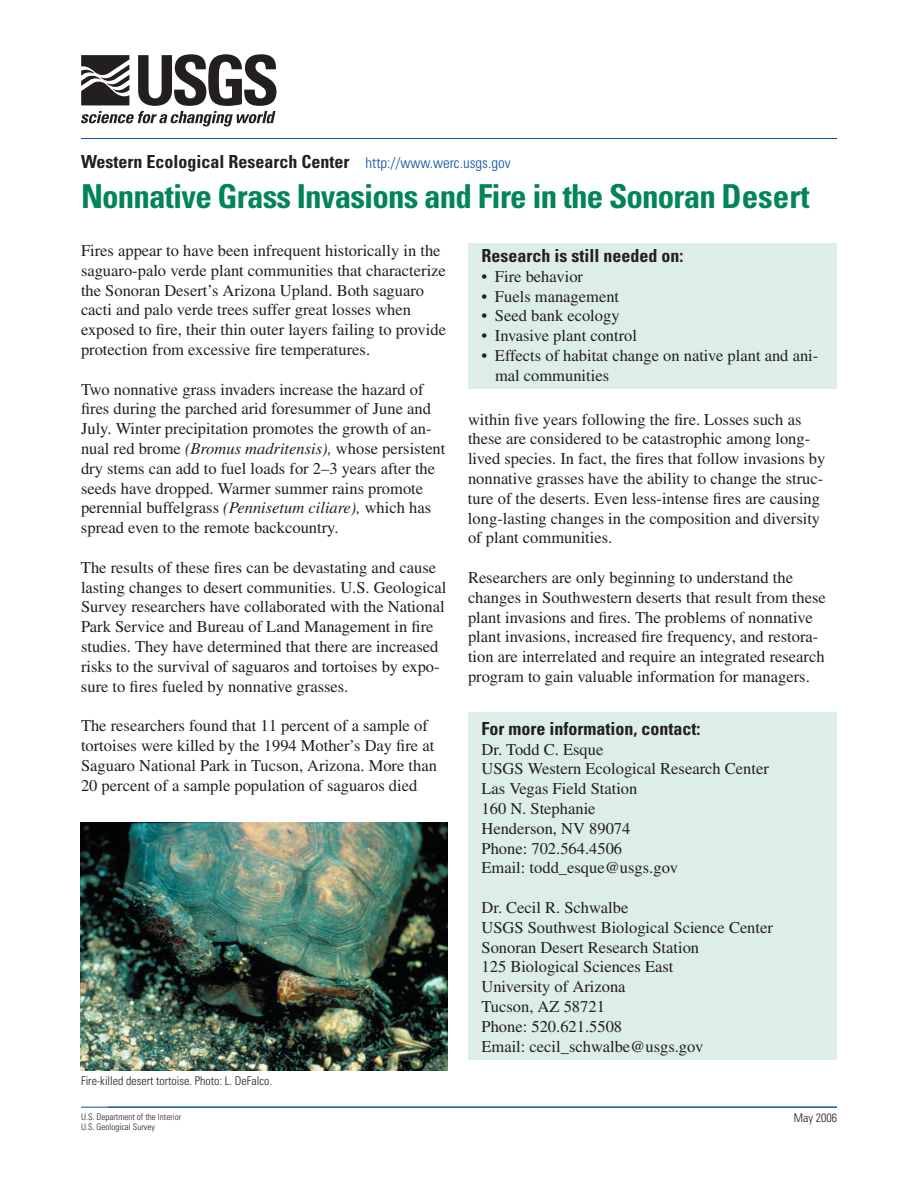
<style>
.page{position:relative;width:918px;height:1188px;background:#fff}
.page>*{position:absolute;margin:0;border:0;box-sizing:border-box;transform-origin:0 0}
.t1{font:700 condensed 33px "Univers";letter-spacing:-.025em;color:#008559}
.t2{font:700 condensed 18px "Univers";color:#231f20}
.t3{font:16.5px/19.8px "Times";color:#231f20}
.t4{font:300 condensed 12px "Univers";color:#231f20}
.t5{font:300 condensed 9px/10.8px "Univers";color:#231f20}
.s1{font-weight:300;font-size:15px;color:#094fa3}
.s2{font-style:italic}
</style>
<div class="page">
<hr style="left:81px;top:1107px;width:756px;height:1px;background:#094fa3">
<hr style="left:81px;top:138px;width:756px;height:1px;background:#094fa3">
<svg style="left:81px;top:54px;width:196px;height:73px"></svg>
<div style="left:468px;top:712px;width:369px;height:348px;background:#ddede7"></div>
<div style="left:468px;top:243px;width:369px;height:145px;background:#ddede7"></div>
<img style="left:81px;top:822px;width:367px;height:248px">
<p class="t2" style="left:81px;top:151px;width:431px">Western Ecological Research Center <span class="s1">http://www.werc.usgs.gov</span></p>
<h1 class="t1" style="left:81px;top:176px;width:730px">Nonnative Grass Invasions and Fire in the Sonoran Desert</h1>
<p class="t3" style="left:81px;top:240px;width:367px">Fires appear to have been infrequent historically in the saguaro-palo verde plant communities that characterize the Sonoran Desert’s Arizona Upland. Both saguaro cacti and palo verde trees suffer great losses when exposed to fire, their thin outer layers failing to provide protection from excessive fire temperatures.</p>
<p class="t3" style="left:81px;top:379px;width:366px">Two nonnative grass invaders increase the hazard of fires during the parched arid foresummer of June and July. Winter precipitation promotes the growth of an&shy;nual red brome <span class="s2">(Bromus madritensis),</span> whose persistent dry stems can add to fuel loads for 2–3 years after the seeds have dropped. Warmer summer rains promote perennial buffelgrass <span class="s2">(Pennisetum ciliare),</span> which has spread even to the remote backcountry.</p>
<p class="t3" style="left:81px;top:557px;width:367px">The results of these fires can be devastating and cause lasting changes to desert communities. U.S. Geological Survey researchers have collaborated with the National Park Service and Bureau of Land Management in fire studies. They have determined that there are increased risks to the survival of saguaros and tortoises by expo&shy;sure to fires fueled by nonnative grasses.</p>
<p class="t3" style="left:81px;top:716px;width:357px">The researchers found that 11 percent of a sample of tortoises were killed by the 1994 Mother’s Day fire at Saguaro National Park in Tucson, Arizona. More than 20 percent of a sample population of saguaros died</p>
<p class="t2" style="left:482px;top:717px;width:220px">For more information, contact:</p>
<p class="t2" style="left:482px;top:245px;width:203px">Research is still needed on:</p>
<p class="t3" style="left:482px;top:266px;width:103px">• Fire behavior</p>
<p class="t3" style="left:482px;top:286px;width:139px">• Fuels management</p>
<p class="t3" style="left:482px;top:306px;width:140px">• Seed bank ecology</p>
<p class="t3" style="left:482px;top:326px;width:157px">• Invasive plant control</p>
<p class="t3" style="left:495px;top:346px;width:325px;text-indent:-14px">• Effects of habitat change on native plant and ani&shy;mal communities</p>
<p class="t3" style="left:468px;top:409px;width:359px">within five years following the fire. Losses such as these are considered to be catastrophic among long&shy;lived species. In fact, the fires that follow invasions by nonnative grasses have the ability to change the struc&shy;ture of the deserts. Even less-intense fires are causing long-lasting changes in the composition and diversity of plant communities.</p>
<p class="t3" style="left:468px;top:568px;width:359px">Researchers are only beginning to understand the changes in Southwestern deserts that result from these plant invasions and fires. The problems of nonnative plant invasions, increased fire frequency, and restora&shy;tion are interrelated and require an integrated research program to gain valuable information for managers.</p>
<p class="t3" style="left:482px;top:739px;width:289px">Dr. Todd C. Esque<br>USGS Western Ecological Research Center<br>Las Vegas Field Station<br>160 N. Stephanie<br>Henderson, NV 89074<br>Phone: 702.564.4506<br>Email: todd_esque@usgs.gov</p>
<p class="t3" style="left:482px;top:897px;width:293px">Dr. Cecil R. Schwalbe<br>USGS Southwest Biological Science Center<br>Sonoran Desert Research Station<br>125 Biological Sciences East<br>University of Arizona<br>Tucson, AZ 58721<br>Phone: 520.621.5508<br>Email: cecil_schwalbe@usgs.gov</p>
<p class="t4" style="left:81px;top:1074px;width:193px">Fire-killed desert tortoise. Photo: L. DeFalco.</p>
<p class="t5" style="left:81px;top:1111px;width:102px">U.S. Department of the Interior<br>U.S. Geological Survey</p>
<p class="t4" style="left:794px;top:1110px;width:45px">May 2006</p>
</div>
